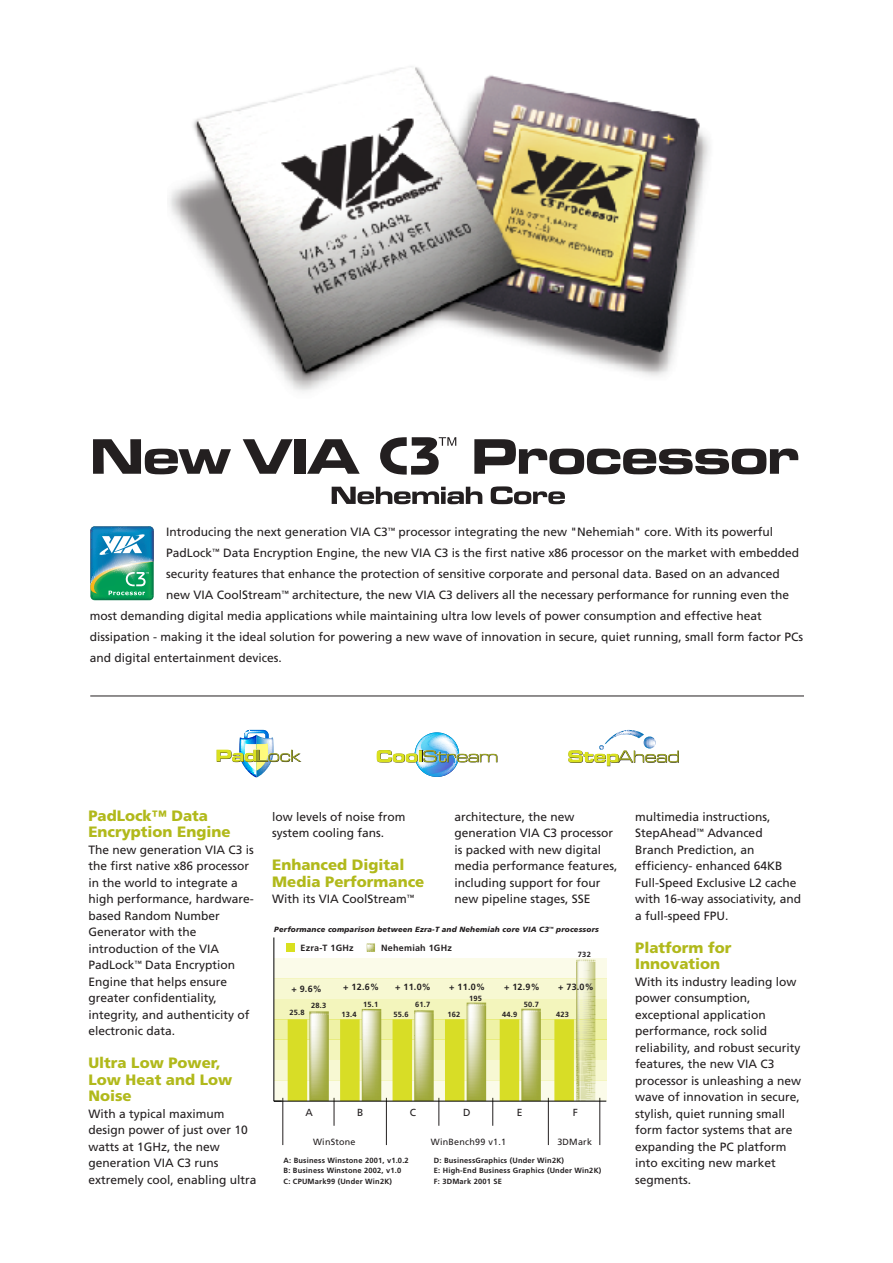
<style>
.page{position:relative;width:893px;height:1263px;background:#fff}
.page>*{position:absolute;margin:0;border:0;box-sizing:border-box;transform-origin:0 0}
.t1{font:900 15px/16.5px "Frutiger";color:#b1b91b}
.t2{font:12px/16.5px "Frutiger";color:#231f20}
.t3{font:10.2px "Frutiger";color:#231f20}
.t4{font:700 9px "Frutiger";letter-spacing:.025em;color:#231f20}
.t5{font:9px "Frutiger";letter-spacing:.025em;color:#231f20}
.t6{font:700 7.5px/10.5px "Frutiger";letter-spacing:.025em;color:#231f20}
.t7{font:italic 900 7.5px "Frutiger";letter-spacing:.025em;color:#231f20}
</style>
<div class="page">
<img style="left:169px;top:66px;width:541px;height:326px">
<img style="left:90px;top:526px;width:64px;height:74px">
<img style="left:216px;top:730px;width:85px;height:47px">
<img style="left:376px;top:732px;width:121px;height:45px">
<svg style="left:568px;top:730px;width:111px;height:36px"></svg>
<hr style="left:283px;top:1098px;width:1px;height:47px;background:#231f20">
<hr style="left:386px;top:1098px;width:1px;height:47px;background:#231f20">
<svg style="left:492px;top:1102px;width:1px;height:24px"></svg>
<hr style="left:548px;top:1098px;width:1px;height:47px;background:#231f20">
<hr style="left:600px;top:1098px;width:1px;height:47px;background:#231f20">
<div style="left:274px;top:958px;width:332px;height:20px;background:#fbfbe9"></div>
<div style="left:274px;top:978px;width:332px;height:21px;background:#f7f8d2"></div>
<div style="left:274px;top:999px;width:332px;height:20px;background:#f3f5bc"></div>
<div style="left:274px;top:1019px;width:332px;height:21px;background:#d9e01f;opacity:.4"></div>
<div style="left:274px;top:1040px;width:332px;height:20px;background:#d9e01f;opacity:.3"></div>
<div style="left:274px;top:1060px;width:332px;height:21px;background:#d9e01f;opacity:.2"></div>
<div style="left:274px;top:1081px;width:332px;height:20px;background:#d9e01f;opacity:.1"></div>
<hr style="left:273px;top:937px;width:1px;height:164px;background:#000">
<svg style="left:554px;top:959px;width:42px;height:142px"></svg>
<svg style="left:500px;top:1009px;width:41px;height:92px;background:#d0d463"></svg>
<svg style="left:393px;top:1002px;width:93px;height:124px"></svg>
<svg style="left:288px;top:1009px;width:93px;height:117px"></svg>
<hr style="left:274px;top:1101px;width:332px;height:1px;background:#000">
<div style="left:286px;top:944px;width:8px;height:8px;background:#d9e01f"></div>
<svg style="left:367px;top:943px;width:8px;height:9px"></svg>
<hr style="left:90px;top:696px;width:714px;height:1px;background:#231f20">
<svg style="left:380px;top:437px;width:76px;height:38px"></svg>
<svg style="left:93px;top:439px;width:138px;height:35px"></svg>
<svg style="left:243px;top:439px;width:50px;height:35px"></svg>
<div style="left:294px;top:439px;width:12px;height:35px;background:#231f20"></div>
<svg style="left:307px;top:439px;width:53px;height:35px"></svg>
<svg style="left:474px;top:439px;width:324px;height:35px"></svg>
<svg style="left:332px;top:487px;width:150px;height:17px"></svg>
<svg style="left:491px;top:486px;width:74px;height:18px"></svg>
<p class="t2" style="left:166px;top:524px;width:608px">Introducing the next generation VIA C3<sup>™</sup> processor integrating the new "Nehemiah" core. With its powerful</p>
<p class="t2" style="left:166px;top:545px;width:634px">PadLock<sup>™</sup> Data Encryption Engine, the new VIA C3 is the first native x86 processor on the market with embedded</p>
<p class="t2" style="left:166px;top:566px;width:615px">security features that enhance the protection of sensitive corporate and personal data. Based on an advanced</p>
<p class="t2" style="left:166px;top:587px;width:624px">new VIA CoolStream<sup>™</sup> architecture, the new VIA C3 delivers all the necessary performance for running even the</p>
<p class="t2" style="left:90px;top:608px;width:673px">most demanding digital media applications while maintaining ultra low levels of power consumption and effective heat</p>
<p class="t2" style="left:90px;top:629px;width:715px">dissipation - making it the ideal solution for powering a new wave of innovation in secure, quiet running, small form factor PCs</p>
<p class="t2" style="left:90px;top:650px;width:194px">and digital entertainment devices.</p>
<p class="t1" style="left:88px;top:807px;width:144px">PadLock™ Data<br>Encryption Engine</p>
<p class="t2" style="left:88px;top:841px;width:167px">The new generation VIA C3 is the first native x86 processor in the world to integrate a high performance, hardware&shy;based Random Number<br>Generator with the introduction of the VIA<br>PadLock<sup>™</sup> Data Encryption<br>Engine that helps ensure greater confidentiality, integrity, and authenticity of electronic data.</p>
<p class="t1" style="left:88px;top:1055px;width:145px">Ultra Low Power,<br>Low Heat and Low<br>Noise</p>
<p class="t2" style="left:88px;top:1105px;width:170px">With a typical maximum design power of just over 10 watts at 1GHz, the new generation VIA C3 runs extremely cool, enabling ultra</p>
<p class="t2" style="left:272px;top:808px;width:135px">low levels of noise from system cooling fans.</p>
<p class="t1" style="left:272px;top:857px;width:154px">Enhanced Digital<br>Media Performance</p>
<p class="t2" style="left:272px;top:891px;width:144px">With its VIA CoolStream<sup>™</sup></p>
<p class="t2" style="left:455px;top:808px;width:164px">architecture, the new generation VIA C3 processor is packed with new digital media performance features, including support for four new pipeline stages, SSE</p>
<p class="t7" style="left:274px;top:925px;width:326px">Performance comparison between Ezra-T and Nehemiah core VIA C3<sup>™</sup> processors</p>
<p class="t4" style="left:300px;top:942px;width:55px">Ezra-T 1GHz</p>
<p class="t4" style="left:381px;top:942px;width:72px">Nehemiah 1GHz</p>
<p class="t4" style="left:291px;top:983px;width:32px">+ 9.6%</p>
<p class="t4" style="left:343px;top:982px;width:37px">+ 12.6%</p>
<p class="t4" style="left:395px;top:982px;width:37px">+ 11.0%</p>
<p class="t4" style="left:449px;top:982px;width:37px">+ 11.0%</p>
<p class="t4" style="left:504px;top:982px;width:37px">+ 12.9%</p>
<p class="t6" style="left:578px;top:949px;width:14px">732</p>
<p class="t4" style="left:558px;top:982px;width:37px">+ 73.0%</p>
<p class="t6" style="left:311px;top:1000px;width:17px">28.3</p>
<p class="t6" style="left:290px;top:1007px;width:17px">25.8</p>
<p class="t6" style="left:363px;top:999px;width:17px">15.1</p>
<p class="t6" style="left:341px;top:1009px;width:17px">13.4</p>
<p class="t6" style="left:415px;top:999px;width:17px">61.7</p>
<p class="t6" style="left:393px;top:1009px;width:17px">55.6</p>
<p class="t6" style="left:447px;top:1009px;width:14px">162</p>
<p class="t6" style="left:469px;top:993px;width:14px">195</p>
<p class="t6" style="left:524px;top:999px;width:17px">50.7</p>
<p class="t6" style="left:502px;top:1009px;width:17px">44.9</p>
<p class="t6" style="left:556px;top:1009px;width:14px">423</p>
<p class="t3" style="left:305px;top:1106px;width:9px">A</p>
<p class="t3" style="left:357px;top:1106px;width:8px">B</p>
<p class="t3" style="left:410px;top:1106px;width:8px">C</p>
<p class="t3" style="left:463px;top:1106px;width:9px">D</p>
<p class="t3" style="left:517px;top:1106px;width:7px">E</p>
<p class="t3" style="left:573px;top:1106px;width:7px">F</p>
<p class="t5" style="left:313px;top:1136px;width:44px">WinStone</p>
<p class="t5" style="left:431px;top:1136px;width:77px">WinBench99 v1.1</p>
<p class="t5" style="left:557px;top:1136px;width:36px">3DMark</p>
<p class="t6" style="left:284px;top:1155px;width:127px">A: Business Winstone 2001, v1.0.2<br>B: Business Winstone 2002, v1.0<br>C: CPUMark99 (Under Win2K)</p>
<p class="t6" style="left:434px;top:1155px;width:169px">D: BusinessGraphics (Under Win2K)<br>E: High-End Business Graphics (Under Win2K)<br>F: 3DMark 2001 SE</p>
<p class="t2" style="left:635px;top:808px;width:167px">multimedia instructions,<br>StepAhead<sup>™</sup> Advanced<br>Branch Prediction, an efficiency- enhanced 64KB<br>Full-Speed Exclusive L2 cache with 16-way associativity, and a full-speed FPU.</p>
<p class="t1" style="left:635px;top:939px;width:98px">Platform for<br>Innovation</p>
<p class="t2" style="left:635px;top:973px;width:168px">With its industry leading low power consumption, exceptional application performance, rock solid reliability, and robust security features, the new VIA C3 processor is unleashing a new wave of innovation in secure, stylish, quiet running small form factor systems that are expanding the PC platform into exciting new market segments.</p>
</div>
